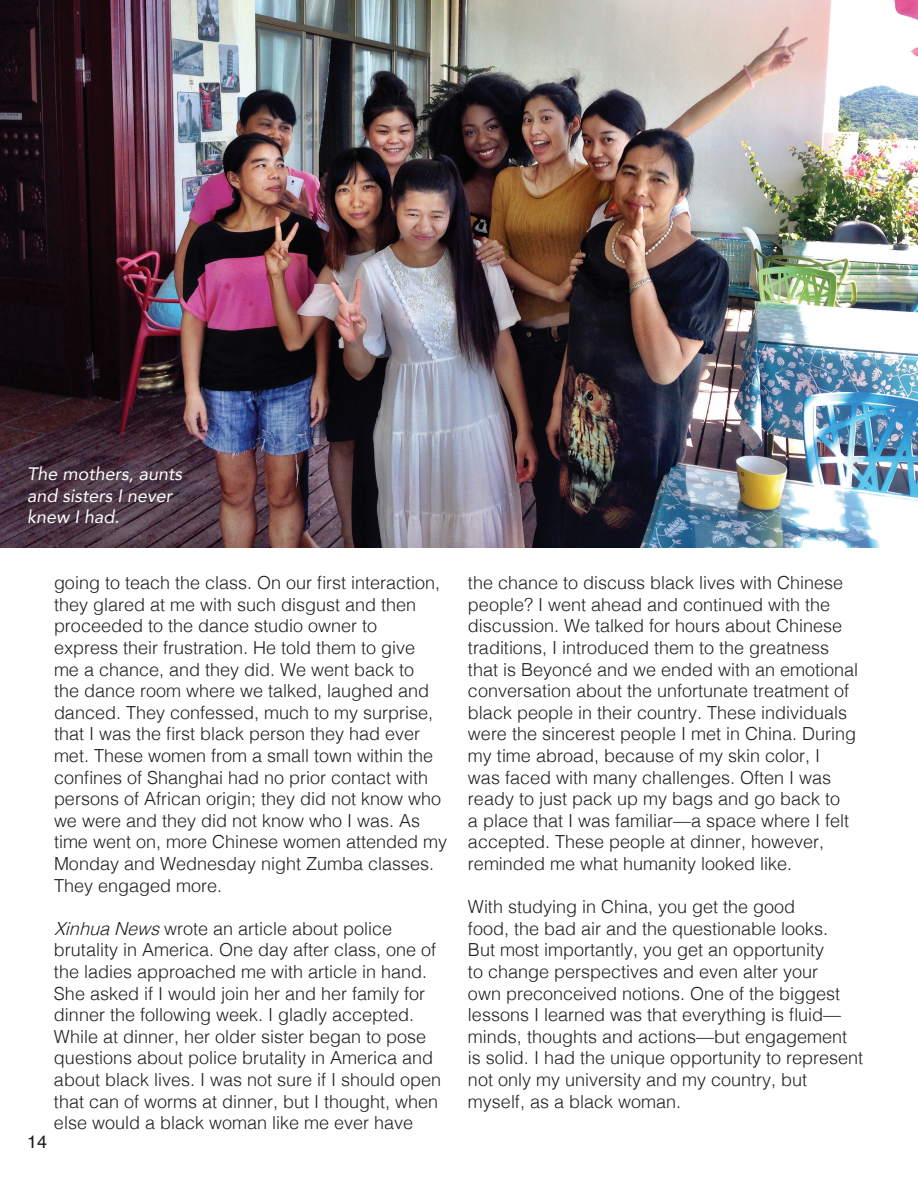
<style>
.page{position:relative;width:918px;height:1188px;background:#fff}
.page>*{position:absolute;margin:0;border:0;box-sizing:border-box;transform-origin:0 0}
.t1{font:300 18px/21.6px "Helvetica";color:#231f20}
.t2{font:italic 18px/21.6px "Avenir";color:#fff}
.t3{font:18px "Helvetica";color:#231f20}
.s1{font-style:italic}
</style>
<div class="page">
<img style="left:0;top:0;width:918px;height:547px">
<p class="t2" style="left:27px;top:464px;width:157px">The mothers, aunts and sisters I never knew I had.</p>
<p class="t1" style="left:54px;top:573px;width:395px">going to teach the class. On our first interaction, they glared at me with such disgust and then proceeded to the dance studio owner to<br>express their frustration. He told them to give<br>me a chance, and they did. We went back to<br>the dance room where we talked, laughed and danced. They confessed, much to my surprise, that I was the first black person they had ever met. These women from a small town within the confines of Shanghai had no prior contact with persons of African origin; they did not know who we were and they did not know who I was. As time went on, more Chinese women attended my Monday and Wednesday night Zumba classes.<br>They engaged more.</p>
<p class="t1" style="left:54px;top:919px;width:389px"><span class="s1">Xinhua News</span> wrote an article about police brutality in America. One day after class, one of the ladies approached me with article in hand.<br>She asked if I would join her and her family for dinner the following week. I gladly accepted.<br>While at dinner, her older sister began to pose questions about police brutality in America and about black lives. I was not sure if I should open that can of worms at dinner, but I thought, when else would a black woman like me ever have</p>
<p class="t3" style="left:27px;top:1134px;width:22px">14</p>
<p class="t1" style="left:468px;top:573px;width:392px">the chance to discuss black lives with Chinese people? I went ahead and continued with the discussion. We talked for hours about Chinese traditions, I introduced them to the greatness that is Beyoncé and we ended with an emotional conversation about the unfortunate treatment of black people in their country. These individuals were the sincerest people I met in China. During my time abroad, because of my skin color, I<br>was faced with many challenges. Often I was ready to just pack up my bags and go back to<br>a place that I was familiar—a space where I felt accepted. These people at dinner, however, reminded me what humanity looked like.</p>
<p class="t1" style="left:468px;top:897px;width:397px">With studying in China, you get the good<br>food, the bad air and the questionable looks.<br>But most importantly, you get an opportunity<br>to change perspectives and even alter your<br>own preconceived notions. One of the biggest lessons I learned was that everything is fluid— minds, thoughts and actions—but engagement is solid. I had the unique opportunity to represent not only my university and my country, but myself, as a black woman.</p>
</div>
